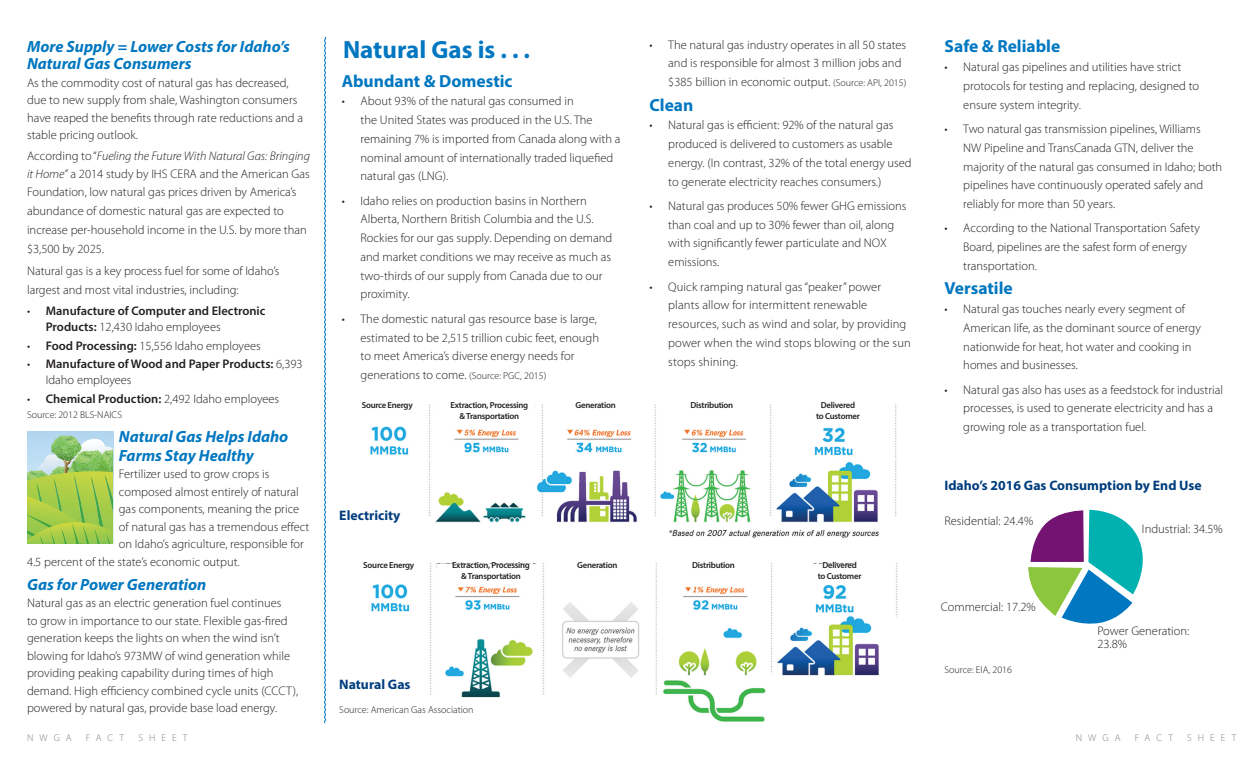
<style>
.page{position:relative;width:1260px;height:765px;background:#fff}
.page>*{position:absolute;margin:0;border:0;box-sizing:border-box;transform-origin:0 0}
.Paragraph_Style_1{font:700 25px "Myriad Pro";color:#0077c0}
.subhead{font:700 17.5px "Myriad Pro";color:#0077c0}
.sub_sub_head{font:italic 700 16.25px/18.8px "Myriad Pro";color:#0077c0}
.Paragraph_Style_1-2{font:italic 700 16.25px/17.5px "Myriad Pro";color:#0077c0}
.subhead-2{font:700 13.75px "Myriad Pro";color:#013d7d}
.indent{font:300 12.5px/18.8px "Myriad Pro";color:#231f20}
.Paragraph_Style_1-3{font:300 12.5px/17.5px "Myriad Pro";color:#231f20}
.indent-2{font:600 12.5px/16.2px "Myriad Pro";color:#231f20}
.indent-3{font:300 10px "Myriad Pro";color:#231f20}
.Paragraph_Style_1-4{font:300 10px "Myriad Pro";letter-spacing:.6em;color:#808285}
.Paragraph_Style_1-5{font:600 8.75px "Myriad Pro";letter-spacing:-.03em;color:#231f20}
.s1{font-style:italic}
.s2{font-weight:300}
.s3{font-weight:600}
.s4{font-size:10px}
</style>
<div class="page">
<img style="left:370px;top:404px;width:527px;height:54px">
<div style="left:351px;top:397px;width:72px;height:20px;background:#fff"></div>
<div style="left:436px;top:401px;width:99px;height:21px;background:#fff"></div>
<div style="left:567px;top:397px;width:72px;height:20px;background:#fff"></div>
<div style="left:679px;top:397px;width:73px;height:20px;background:#fff"></div>
<div style="left:799px;top:401px;width:73px;height:21px;background:#fff"></div>
<img style="left:429px;top:459px;width:468px;height:79px">
<svg style="left:324px;top:36px;width:2px;height:688px"></svg>
<div style="left:27px;top:431px;width:86px;height:113px;background:#b2d6f0"></div>
<svg style="left:27px;top:435px;width:87px;height:109px;background:#a5cd6d"></svg>
<img style="left:371px;top:563px;width:527px;height:135px">
<div style="left:352px;top:559px;width:73px;height:20px;background:#fff"></div>
<div style="left:437px;top:564px;width:100px;height:20px;background:#fff"></div>
<div style="left:568px;top:559px;width:73px;height:20px;background:#fff"></div>
<div style="left:681px;top:559px;width:73px;height:20px;background:#fff"></div>
<div style="left:801px;top:564px;width:72px;height:20px;background:#fff"></div>
<img style="left:660px;top:613px;width:228px;height:109px">
<svg style="left:1028px;top:510px;width:115px;height:114px"></svg>
<p class="Paragraph_Style_1-2" style="left:27px;top:37px;width:265px">More Supply = Lower Costs for Idaho’s<br>Natural Gas Consumers</p>
<p class="Paragraph_Style_1-3" style="left:27px;top:74px;width:278px">As the commodity cost of natural gas has decreased, due to new supply from shale, Washington consumers have reaped the benefits through rate reductions and a stable pricing outlook.</p>
<p class="Paragraph_Style_1-3" style="left:27px;top:147px;width:284px">According to “<span class="s1">Fueling the Future With Natural Gas: Bringing it Home”</span> a 2014 study by IHS CERA and the American Gas</p>
<p class="Paragraph_Style_1-3" style="left:27px;top:183px;width:281px;line-height:18.8px">Foundation, low natural gas prices driven by America’s abundance of domestic natural gas are expected to increase per-household income in the U.S. by more than $3,500 by 2025.</p>
<p class="Paragraph_Style_1-3" style="left:27px;top:262px;width:254px;line-height:18.8px">Natural gas is a key process fuel for some of Idaho’s largest and most vital industries, including:</p>
<p class="indent-2" style="left:46px;top:302px;width:221px;text-indent:-19px"><span class="s2">•</span> Manufacture of Computer and Electronic<br>Products: <span class="s2">12,430 Idaho employees</span></p>
<p class="indent" style="left:27px;top:336px;width:235px">• <span class="s3">Food Processing:</span> 15,556 Idaho employees</p>
<p class="indent-2" style="left:46px;top:355px;width:258px;text-indent:-19px"><span class="s2">•</span> Manufacture of Wood and Paper Products: <span class="s2">6,393<br>Idaho employees</span></p>
<p class="indent" style="left:27px;top:390px;width:254px">• <span class="s3">Chemical Production:</span> 2,492 Idaho employees</p>
<p class="indent-3" style="left:27px;top:409px;width:96px">Source: 2012 BLS-NAICS</p>
<p class="sub_sub_head" style="left:119px;top:426px;width:171px">Natural Gas Helps Idaho<br>Farms Stay Healthy</p>
<p class="Paragraph_Style_1-3" style="left:119px;top:465px;width:152px">Fertilizer used to grow crops is</p>
<p class="Paragraph_Style_1-3" style="left:119px;top:483px;width:182px">composed almost entirely of natural</p>
<p class="Paragraph_Style_1-3" style="left:119px;top:500px;width:182px">gas components, meaning the price</p>
<p class="Paragraph_Style_1-3" style="left:119px;top:518px;width:192px">of natural gas has a tremendous effect</p>
<p class="Paragraph_Style_1-3" style="left:119px;top:535px;width:187px">on Idaho’s agriculture, responsible for</p>
<p class="Paragraph_Style_1-3" style="left:27px;top:553px;width:214px">4.5 percent of the state’s economic output.</p>
<p class="sub_sub_head" style="left:27px;top:575px;width:181px">Gas for Power Generation</p>
<p class="Paragraph_Style_1-3" style="left:27px;top:595px;width:273px">Natural gas as an electric generation fuel continues<br>to grow in importance to our state. Flexible gas-fired generation keeps the lights on when the wind isn’t blowing for Idaho’s 973MW of wind generation while providing peaking capability during times of high demand. High efficiency combined cycle units (CCCT), powered by natural gas, provide base load energy.</p>
<p class="indent" style="left:668px;top:35px;width:240px;text-indent:-19px">• The natural gas industry operates in all 50 states and is responsible for almost 3 million jobs and $385 billion in economic output. <span class="s4">(Source: API, 2015)</span></p>
<p class="subhead" style="left:650px;top:93px;width:45px">Clean</p>
<p class="indent" style="left:668px;top:116px;width:245px;text-indent:-19px">• Natural gas is efficient: 92% of the natural gas produced is delivered to customers as usable energy. (In contrast, 32% of the total energy used to generate electricity reaches consumers.)</p>
<p class="indent" style="left:668px;top:197px;width:240px;text-indent:-19px">• Natural gas produces 50% fewer GHG emissions than coal and up to 30% fewer than oil, along with significantly fewer particulate and NOX emissions.</p>
<p class="indent" style="left:668px;top:277px;width:244px;text-indent:-19px">• Quick ramping natural gas “peaker” power plants allow for intermittent renewable resources, such as wind and solar, by providing power when the wind stops blowing or the sun stops shining.</p>
<p class="Paragraph_Style_1" style="left:343px;top:33px;width:189px">Natural Gas is . . .</p>
<p class="subhead" style="left:945px;top:35px;width:117px">Safe &amp; Reliable</p>
<p class="indent" style="left:963px;top:58px;width:237px;text-indent:-19px">• Natural gas pipelines and utilities have strict protocols for testing and replacing, designed to ensure system integrity.</p>
<p class="indent" style="left:963px;top:120px;width:260px;text-indent:-19px">• Two natural gas transmission pipelines, Williams<br>NW Pipeline and TransCanada GTN, deliver the majority of the natural gas consumed in Idaho; both pipelines have continuously operated safely and reliably for more than 50 years.</p>
<p class="indent" style="left:963px;top:219px;width:238px;text-indent:-19px">• According to the National Transportation Safety<br>Board, pipelines are the safest form of energy transportation.</p>
<p class="subhead" style="left:945px;top:277px;width:70px">Versatile</p>
<p class="indent" style="left:963px;top:300px;width:239px;text-indent:-19px">• Natural gas touches nearly every segment of American life, as the dominant source of energy nationwide for heat, hot water and cooking in homes and businesses.</p>
<p class="indent" style="left:963px;top:380px;width:261px;text-indent:-19px">• Natural gas also has uses as a feedstock for industrial processes, is used to generate electricity and has a growing role as a transportation fuel.</p>
<p class="subhead" style="left:342px;top:69px;width:172px">Abundant &amp; Domestic</p>
<p class="indent" style="left:361px;top:92px;width:261px;text-indent:-19px">• About 93% of the natural gas consumed in<br>the United States was produced in the U.S. The remaining 7% is imported from Canada along with a nominal amount of internationally traded liquefied natural gas (LNG).</p>
<p class="indent" style="left:361px;top:191px;width:253px;text-indent:-19px">• Idaho relies on production basins in Northern Alberta, Northern British Columbia and the U.S.<br>Rockies for our gas supply. Depending on demand and market conditions we may receive as much as two-thirds of our supply from Canada due to our proximity.</p>
<p class="indent" style="left:361px;top:309px;width:240px;text-indent:-19px">• The domestic natural gas resource base is large, estimated to be 2,515 trillion cubic feet, enough to meet America’s diverse energy needs for generations to come. <span class="s4">(Source: PGC, 2015)</span></p>
<p class="Paragraph_Style_1-5" style="left:362px;top:400px;width:53px">Source Energy</p>
<p class="Paragraph_Style_1-5" style="left:450px;top:400px;width:79px">Extraction, Processing</p>
<p class="Paragraph_Style_1-5" style="left:576px;top:400px;width:42px">Generation</p>
<p class="Paragraph_Style_1-5" style="left:690px;top:400px;width:44px">Distribution</p>
<p class="Paragraph_Style_1-5" style="left:821px;top:400px;width:36px">Delivered</p>
<p class="Paragraph_Style_1-5" style="left:460px;top:411px;width:61px">&amp; Transportation</p>
<p class="Paragraph_Style_1-5" style="left:816px;top:411px;width:45px">to Customer</p>
<p class="subhead-2" style="left:339px;top:507px;width:63px">Electricity</p>
<p class="Paragraph_Style_1-5" style="left:363px;top:559px;width:53px">Source Energy</p>
<p class="Paragraph_Style_1-5" style="left:452px;top:559px;width:79px">Extraction, Processing</p>
<p class="Paragraph_Style_1-5" style="left:577px;top:559px;width:42px">Generation</p>
<p class="Paragraph_Style_1-5" style="left:692px;top:559px;width:44px">Distribution</p>
<p class="Paragraph_Style_1-5" style="left:822px;top:559px;width:36px">Delivered</p>
<p class="Paragraph_Style_1-5" style="left:461px;top:571px;width:61px">&amp; Transportation</p>
<p class="Paragraph_Style_1-5" style="left:818px;top:571px;width:45px">to Customer</p>
<p class="subhead-2" style="left:339px;top:675px;width:73px">Natural Gas</p>
<p class="indent-3" style="left:339px;top:705px;width:136px">Source: American Gas Association</p>
<p class="subhead-2" style="left:945px;top:476px;width:259px">Idaho’s 2016 Gas Consumption by End Use</p>
<p class="indent" style="left:945px;top:512px;width:90px">Residential: 24.4%</p>
<p class="indent" style="left:1142px;top:520px;width:82px">Industrial: 34.5%</p>
<p class="indent" style="left:941px;top:597px;width:96px">Commercial: 17.2%</p>
<p class="indent-3" style="left:945px;top:664px;width:69px">Source: EIA, 2016</p>
<p class="indent" style="left:1097px;top:625px;width:94px;line-height:12.5px">Power Generation:<br>23.8%</p>
<p class="Paragraph_Style_1-4" style="left:27px;top:732px;width:46px">NWGA</p>
<p class="Paragraph_Style_1-4" style="left:86px;top:732px;width:40px">FACT</p>
<p class="Paragraph_Style_1-4" style="left:138px;top:732px;width:51px">SHEET</p>
<p class="Paragraph_Style_1-4" style="left:1076px;top:732px;width:46px">NWGA</p>
<p class="Paragraph_Style_1-4" style="left:1135px;top:732px;width:40px">FACT</p>
<p class="Paragraph_Style_1-4" style="left:1187px;top:732px;width:51px">SHEET</p>
</div>
